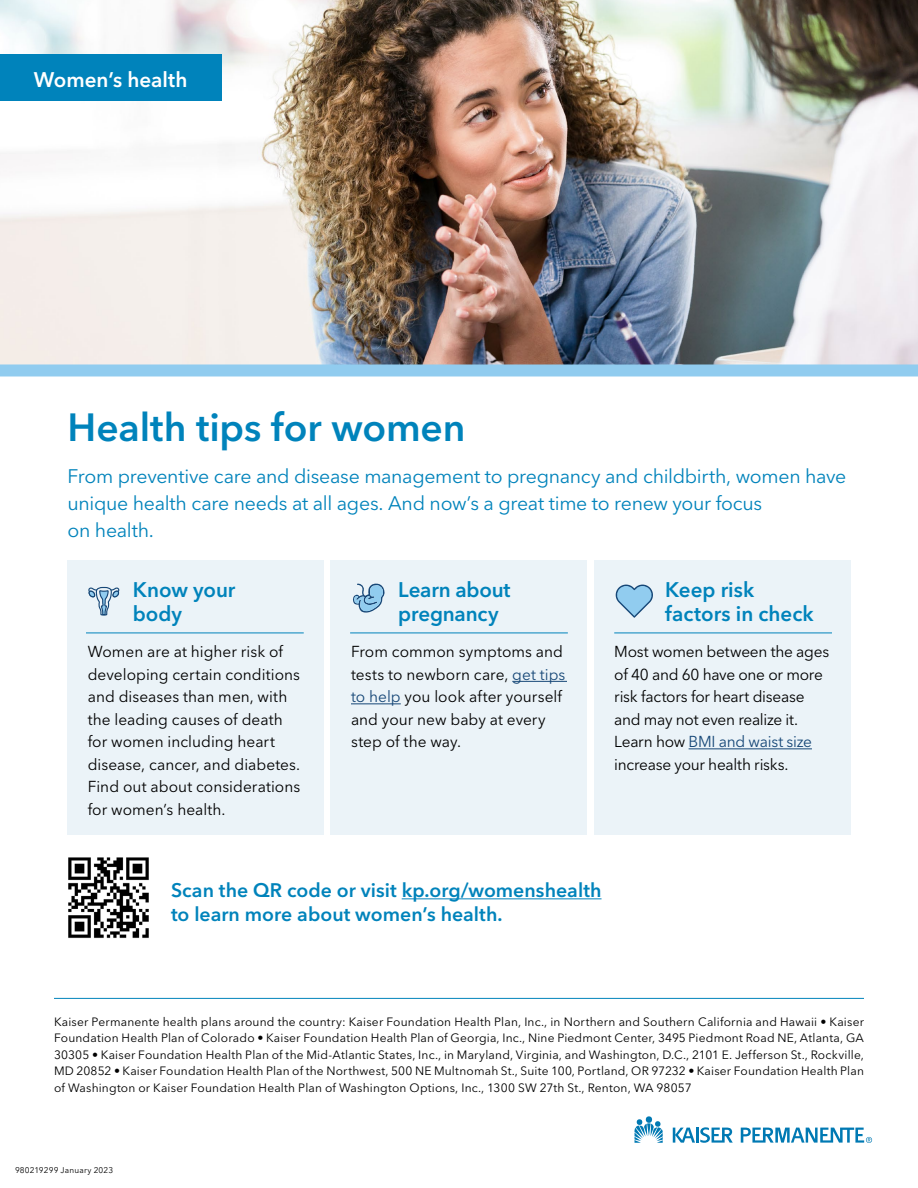
<style>
.page{position:relative;width:918px;height:1188px;background:#fff}
.page>*{position:absolute;margin:0;border:0;box-sizing:border-box;transform-origin:0 0}
.t1{font:600 39px "Avenir Next LT Pro";letter-spacing:-.005em;color:#0083bb}
.t2{font:600 21px/24px "Avenir Next LT Pro";color:#0083bb}
.t3{font:600 21px "Avenir Next LT Pro";color:#fff}
.t4{font:19.5px/27px "Avenir Next LT Pro";letter-spacing:-.015em;color:#0083bb}
.t5{font:600 19.5px/24px "Avenir Next LT Pro";color:#0083bb}
.t6{font:15.75px/22.5px "Avenir Next LT Pro";color:#000}
.t7{font:15.75px/22.5px "Avenir Next LT Pro";letter-spacing:-.02em;color:#000}
.t8{font:12px/16.5px "Avenir Next LT Pro";letter-spacing:.015em;color:#000;text-align:justify}
.t9{font:8.25px "Avenir Next LT Pro";letter-spacing:.02em;color:#000}
.s1{color:#164777}
</style>
<div class="page">
<img style="left:0;top:0;width:918px;height:364px">
<div style="left:68px;top:560px;width:256px;height:275px;background:#ebf3f8"></div>
<div style="left:331px;top:560px;width:256px;height:275px;background:#ebf3f8"></div>
<hr style="left:512px;top:681px;width:55px;height:1px;background:#164777">
<hr style="left:351px;top:703px;width:50px;height:1px;background:#164777">
<div style="left:594px;top:560px;width:256px;height:275px;background:#ebf3f8"></div>
<hr style="left:689px;top:748px;width:123px;height:1px;background:#164777">
<svg style="left:88px;top:586px;width:32px;height:30px"></svg>
<svg style="left:615px;top:584px;width:38px;height:34px"></svg>
<svg style="left:353px;top:583px;width:32px;height:30px"></svg>
<hr style="left:86px;top:633px;width:218px;height:1px;background:#0083bb">
<hr style="left:350px;top:633px;width:218px;height:1px;background:#0083bb">
<hr style="left:614px;top:633px;width:218px;height:1px;background:#0083bb">
<div style="left:0;top:54px;width:221px;height:46px;background:#0083bb"></div>
<hr style="left:402px;top:898px;width:200px;height:1px;background:#0083bb">
<img style="left:68px;top:857px;width:81px;height:81px">
<svg style="left:634px;top:1118px;width:29px;height:25px"></svg>
<div style="left:646px;top:1116px;width:6px;height:7px;background:#0079b3;border-radius:50%"></div>
<svg style="left:673px;top:1127px;width:60px;height:16px"></svg>
<svg style="left:741px;top:1128px;width:131px;height:15px"></svg>
<hr style="left:54px;top:998px;width:810px;height:1px;background:#0083bb">
<div style="left:0;top:364px;width:918px;height:12px;background:#91ccef"></div>
<p class="t3" style="left:34px;top:67px;width:155px">Women’s health</p>
<p class="t1" style="left:68px;top:404px;width:400px">Health tips for women</p>
<p class="t4" style="left:68px;top:463px;width:780px">From preventive care and disease management to pregnancy and childbirth, women have unique health care needs at all ages. And now’s a great time to renew your focus<br>on health.</p>
<p class="t2" style="left:133px;top:577px;width:104px">Know your body</p>
<p class="t6" style="left:88px;top:640px;width:214px">Women are at higher risk of developing certain conditions and diseases than men, with the leading causes of death for women including heart disease, cancer, and diabetes.<br>Find out about considerations for women’s health.</p>
<p class="t2" style="left:398px;top:577px;width:114px">Learn about pregnancy</p>
<p class="t6" style="left:351px;top:640px;width:216px">From common symptoms and tests to newborn care, <span class="s1">get tips to help</span> you look after yourself and your new baby at every step of the way.</p>
<p class="t2" style="left:665px;top:577px;width:150px">Keep risk factors in check</p>
<p class="t7" style="left:614px;top:640px;width:217px">Most women between the ages of 40 and 60 have one or more risk factors for heart disease and may not even realize it.<br>Learn how <span class="s1">BMI and waist size </span>increase your health risks.</p>
<p class="t5" style="left:171px;top:878px;width:432px">Scan the QR code or visit kp.org/womenshealth to learn more about women’s health.</p>
<p class="t8" style="left:54px;top:1013px;width:812px">Kaiser Permanente health plans around the country: Kaiser Foundation Health Plan, Inc., in Northern and Southern California and Hawaii • Kaiser Foundation Health Plan of Colorado • Kaiser Foundation Health Plan of Georgia, Inc., Nine Piedmont Center, 3495 Piedmont Road NE, Atlanta, GA 30305 • Kaiser Foundation Health Plan of the Mid-Atlantic States, Inc., in Maryland, Virginia, and Washington, D.C., 2101 E. Jefferson St., Rockville, MD 20852 • Kaiser Foundation Health Plan of the Northwest, 500 NE Multnomah St., Suite 100, Portland, OR 97232 • Kaiser Foundation Health Plan of Washington or Kaiser Foundation Health Plan of Washington Options, Inc., 1300 SW 27th St., Renton, WA 98057</p>
<p class="t9" style="left:15px;top:1165px;width:100px">980219299 January 2023</p>
</div>
